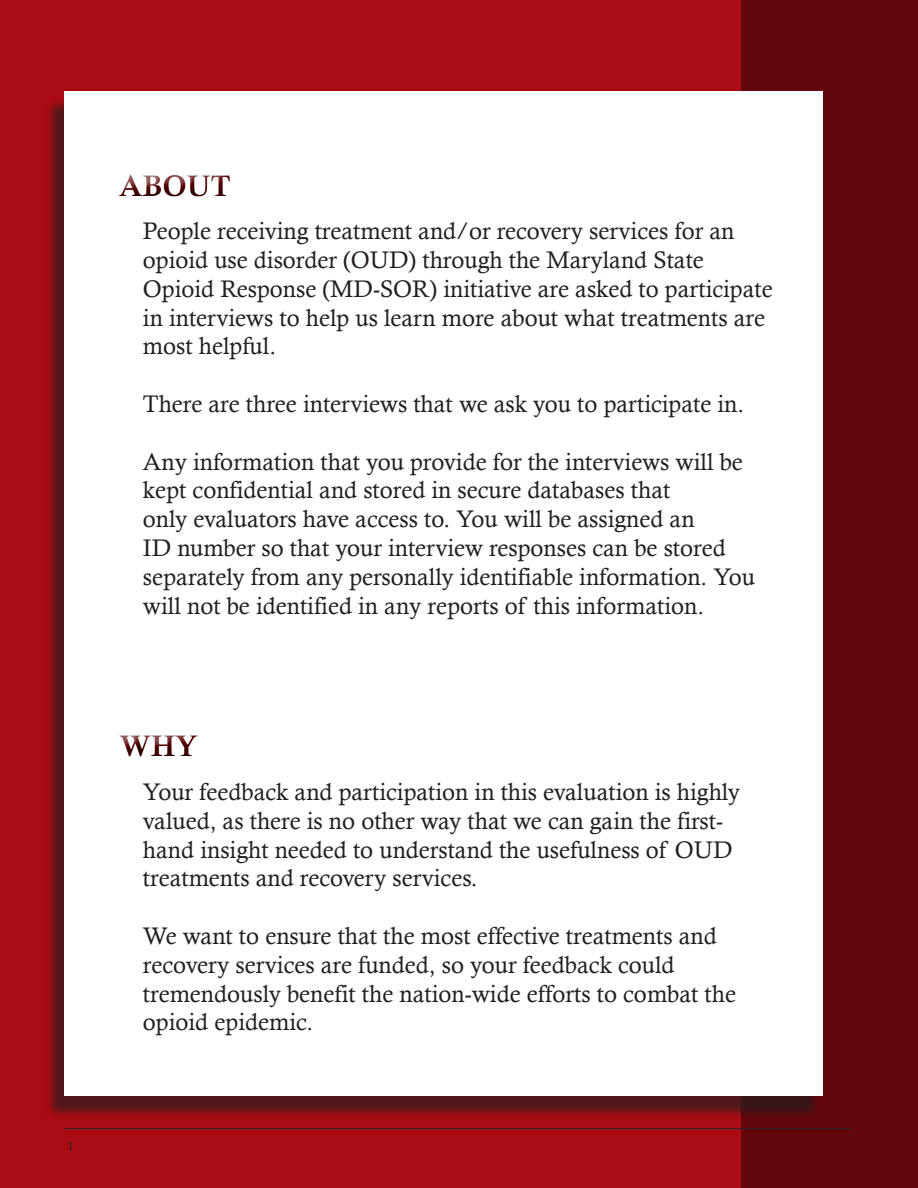
<style>
.page{position:relative;width:918px;height:1188px;background:#ab0b13}
.page>*{position:absolute;margin:0;border:0;box-sizing:border-box;transform-origin:0 0}
.t1{font:30px "Calis MT Bol";color:#550100}
.t2{font:24px/28.8px "Calisto";color:#231f20}
.t3{font:13.5px "Myriad Pro";color:#262825}
</style>
<div class="page">
<div style="left:742px;top:0;width:176px;height:1188px;background:#62060b"></div>
<div style="left:45px;top:98px;width:776px;height:1021px;background:#231f20;opacity:.67"></div>
<div style="left:64px;top:92px;width:759px;height:1004px;background:#fff"></div>
<hr style="left:64px;top:1128px;width:788px;height:1px;background:#262825">
<div style="left:110px;top:165px;width:135px;height:41px;background:#231f20;opacity:.75"></div>
<div style="left:116px;top:726px;width:97px;height:40px;background:#231f20;opacity:.75"></div>
<p class="t3" style="left:67px;top:1138px;width:8px">1</p>
<p class="t1" style="left:119px;top:169px;width:113px">ABOUT</p>
<p class="t2" style="left:143px;top:216px;width:631px">People receiving treatment and/or recovery services for an opioid use disorder (OUD) through the Maryland State Opioid Response (MD-SOR) initiative are asked to participate in interviews to help us learn more about what treatments are most helpful.</p>
<p class="t2" style="left:143px;top:389px;width:603px">There are three interviews that we ask you to participate in.</p>
<p class="t2" style="left:143px;top:447px;width:602px">Any information that you provide for the interviews will be kept confidential and stored in secure databases that</p>
<p class="t2" style="left:143px;top:504px;width:614px">only evaluators have access to. You will be assigned an<br>ID number so that your interview responses can be stored separately from any personally identifiable information. You will not be identified in any reports of this information.</p>
<p class="t1" style="left:119px;top:729px;width:80px">WHY</p>
<p class="t2" style="left:143px;top:777px;width:599px">Your feedback and participation in this evaluation is highly valued, as there is no other way that we can gain the first&shy;hand insight needed to understand the usefulness of OUD treatments and recovery services.</p>
<p class="t2" style="left:143px;top:921px;width:595px">We want to ensure that the most effective treatments and recovery services are funded, so your feedback could tremendously benefit the nation-wide efforts to combat the opioid epidemic.</p>
</div>
